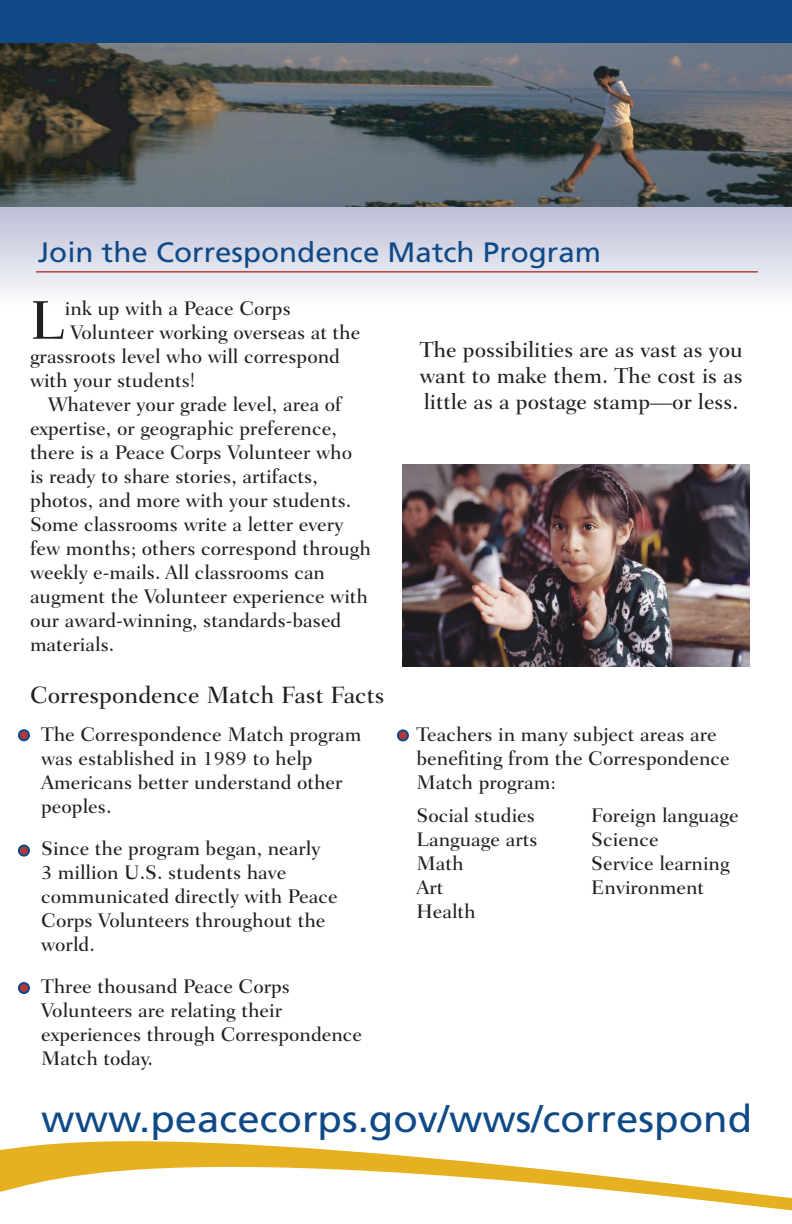
<style>
.page{position:relative;width:792px;height:1224px;background:#fff}
.page>*{position:absolute;margin:0;border:0;box-sizing:border-box;transform-origin:0 0}
.t1{font:500 55.4px "Fairfield LH";color:#231f20}
.t2{font:38px "Frutiger";color:#0f4a87;scale:1.06 1}
.t3{font:28px "Frutiger";color:#0f4a87;scale:1.06 1}
.t4{font:500 24px "Fairfield LH";color:#231f20}
.t5{font:500 22px/26.4px "Fairfield LH";color:#231f20;text-align:justify}
.t6{font:500 20px/24px "Fairfield LH";color:#231f20}
</style>
<div class="page">
<svg style="left:0;top:206px;width:792px;height:86px;background:#d4d6e4"></svg>
<div style="left:0;top:0;width:792px;height:69px;background:#0f4a87"></div>
<svg style="left:0;top:1141px;width:792px;height:70px"></svg>
<hr style="left:36px;top:271px;width:722px;height:1px;background:#af393b">
<img style="left:0;top:43px;width:792px;height:163px">
<div style="left:19px;top:730px;width:10px;height:10px;background:#af393b;border-radius:50%"></div>
<div style="left:18px;top:729px;width:12px;height:12px;border:2px solid #0f4a87;border-radius:50%"></div>
<div style="left:19px;top:846px;width:10px;height:10px;background:#af393b;border-radius:50%"></div>
<div style="left:18px;top:845px;width:12px;height:11px;border:2px solid #0f4a87;border-radius:50%"></div>
<div style="left:19px;top:983px;width:10px;height:10px;background:#af393b;border-radius:50%"></div>
<div style="left:18px;top:982px;width:12px;height:12px;border:2px solid #0f4a87;border-radius:50%"></div>
<div style="left:398px;top:730px;width:10px;height:10px;background:#af393b;border-radius:50%"></div>
<div style="left:397px;top:730px;width:12px;height:11px;border:2px solid #0f4a87;border-radius:50%"></div>
<img style="left:402px;top:465px;width:348px;height:201px">
<p class="t3" style="left:38px;top:236px;width:533px">Join the Correspondence Match Program</p>
<p class="t1" style="left:30px;top:288px;width:36px">L</p>
<p class="t6" style="left:65px;top:296px;width:227px">ink up with a Peace Corps</p>
<p class="t6" style="left:70px;top:320px;width:291px">Volunteer working overseas at the</p>
<p class="t6" style="left:30px;top:344px;width:311px">grassroots level who will correspond</p>
<p class="t6" style="left:30px;top:368px;width:167px">with your students!</p>
<p class="t6" style="left:30px;top:392px;width:343px;text-indent:18px">Whatever your grade level, area of expertise, or geographic preference, there is a Peace Corps Volunteer who<br>is ready to share stories, artifacts, photos, and more with your students.<br>Some classrooms write a letter every few months; others correspond through weekly e-mails. All classrooms can augment the Volunteer experience with our award-winning, standards-based materials.</p>
<p class="t4" style="left:30px;top:682px;width:356px">Correspondence Match Fast Facts</p>
<p class="t6" style="left:41px;top:722px;width:322px">The Correspondence Match program was established in 1989 to help<br>Americans better understand other peoples.</p>
<p class="t6" style="left:41px;top:836px;width:298px">Since the program began, nearly<br>3 million U.S. students have communicated directly with Peace<br>Corps Volunteers throughout the world.</p>
<p class="t6" style="left:41px;top:974px;width:323px">Three thousand Peace Corps<br>Volunteers are relating their experiences through Correspondence<br>Match today.</p>
<p class="t5" style="left:420px;top:336px;width:325px">The possibilities are as vast as you want to make them. The cost is as little as a postage stamp—or less.</p>
<p class="t6" style="left:416px;top:722px;width:315px">Teachers in many subject areas are benefiting from the Correspondence<br>Match program:</p>
<p class="t6" style="left:416px;top:803px;width:120px">Social studies</p>
<p class="t6" style="left:416px;top:827px;width:123px">Language arts</p>
<p class="t6" style="left:416px;top:851px;width:49px">Math</p>
<p class="t6" style="left:416px;top:875px;width:29px">Art</p>
<p class="t6" style="left:416px;top:899px;width:61px">Health</p>
<p class="t6" style="left:591px;top:803px;width:149px">Foreign language</p>
<p class="t6" style="left:591px;top:827px;width:69px">Science</p>
<p class="t6" style="left:591px;top:851px;width:140px">Service learning</p>
<p class="t6" style="left:591px;top:875px;width:114px">Environment</p>
<p class="t2" style="left:41px;top:1097px;width:672px">www.peacecorps.gov/wws/correspond</p>
</div>
